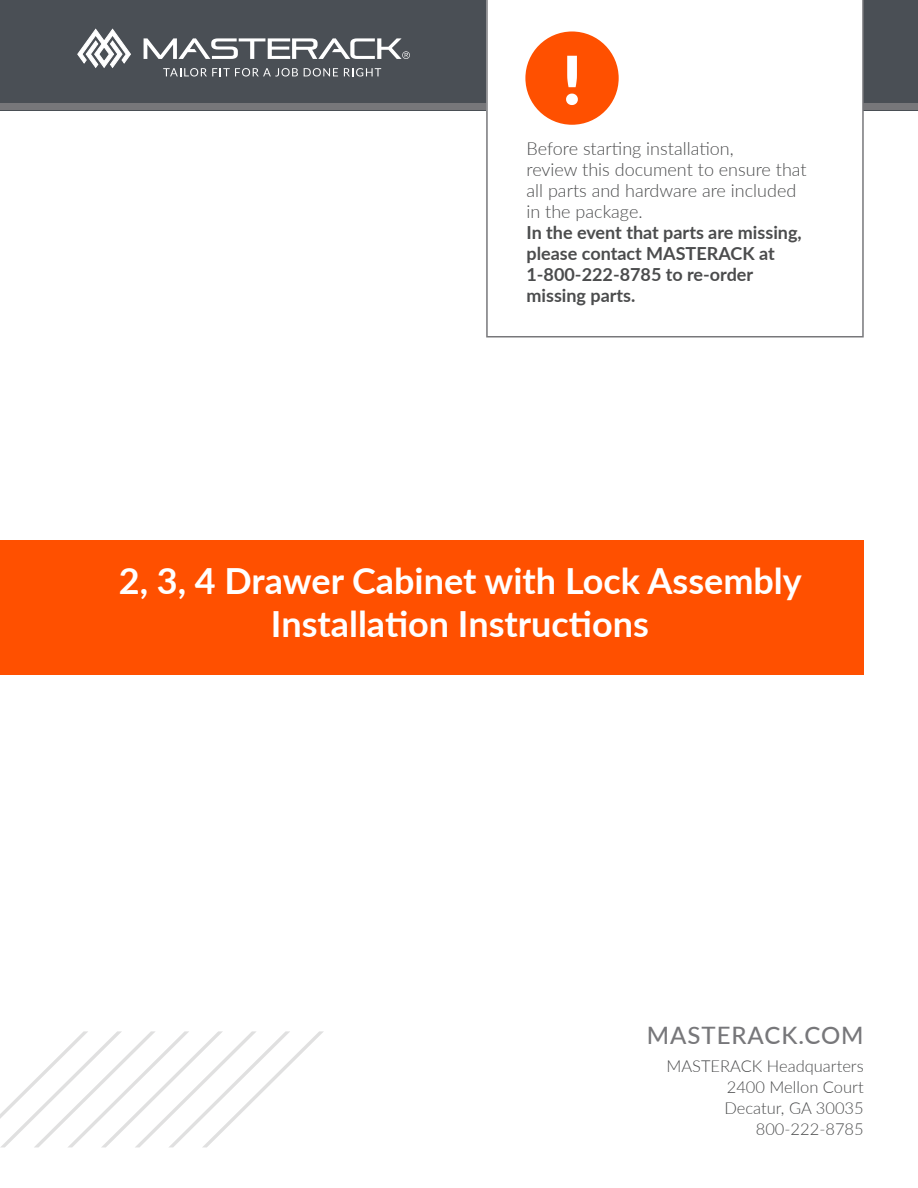
<style>
.page{position:relative;width:918px;height:1188px;background:#fff}
.page>*{position:absolute;margin:0;border:0;box-sizing:border-box;transform-origin:0 0}
.t1{font:900 67.05px "Lato";color:#fff}
.t2{font:700 36px/43.2px "Lato";color:#fff;text-align:center}
.t3{font:500 24px "Lato";letter-spacing:.04em;color:#77777a}
.t4{font:700 18px/21px "Lato";color:#4b4c4d}
.t5{font:300 18px "Lato";color:#4b4c4d}
.t6{font:300 16.5px "Lato";color:#4b4c4d}
.s1{font-weight:300}
</style>
<div class="page">
<div style="left:0;top:540px;width:864px;height:135px;background:#ff5000"></div>
<svg style="left:0;top:1031px;width:324px;height:116px"></svg>
<div style="left:0;top:0;width:918px;height:110px;background:#4a4f55"></div>
<div style="left:0;top:103px;width:918px;height:7px;background:#77777a"></div>
<svg style="left:144px;top:38px;width:266px;height:21px"></svg>
<svg style="left:77px;top:28px;width:54px;height:40px"></svg>
<svg style="left:163px;top:68px;width:135px;height:9px"></svg>
<svg style="left:304px;top:68px;width:34px;height:9px"></svg>
<svg style="left:344px;top:68px;width:37px;height:9px"></svg>
<svg style="left:486px;top:0;width:378px;height:338px"></svg>
<div style="left:525px;top:31px;width:94px;height:94px;background:#ff5000;border-radius:50%"></div>
<p class="t1" style="left:562px;top:30px;width:21px">!</p>
<p class="t5" style="left:526px;top:136px;width:209px">Before starting installation,</p>
<p class="t5" style="left:526px;top:157px;width:282px">review this document to ensure that</p>
<p class="t5" style="left:526px;top:178px;width:271px">all parts and hardware are included</p>
<p class="t4" style="left:526px;top:200px;width:277px"><span class="s1">in the package.<br></span>In the event that parts are missing, please contact MASTERACK at<br>1-800-222-8785 to re-order</p>
<p class="t4" style="left:526px;top:284px;width:110px">missing parts.</p>
<p class="t2" style="left:119px;top:558px;width:685px">2, 3, 4 Drawer Cabinet with Lock Assembly<br>Installation Instructions</p>
<p class="t3" style="left:647px;top:1018px;width:218px">MASTERACK.COM</p>
<p class="t6" style="left:666px;top:1055px;width:199px">MASTERACK Headquarters</p>
<p class="t6" style="left:727px;top:1076px;width:138px">2400 Mellon Court</p>
<p class="t6" style="left:724px;top:1097px;width:141px">Decatur, GA 30035</p>
<p class="t6" style="left:756px;top:1118px;width:109px">800-222-8785</p>
</div>
